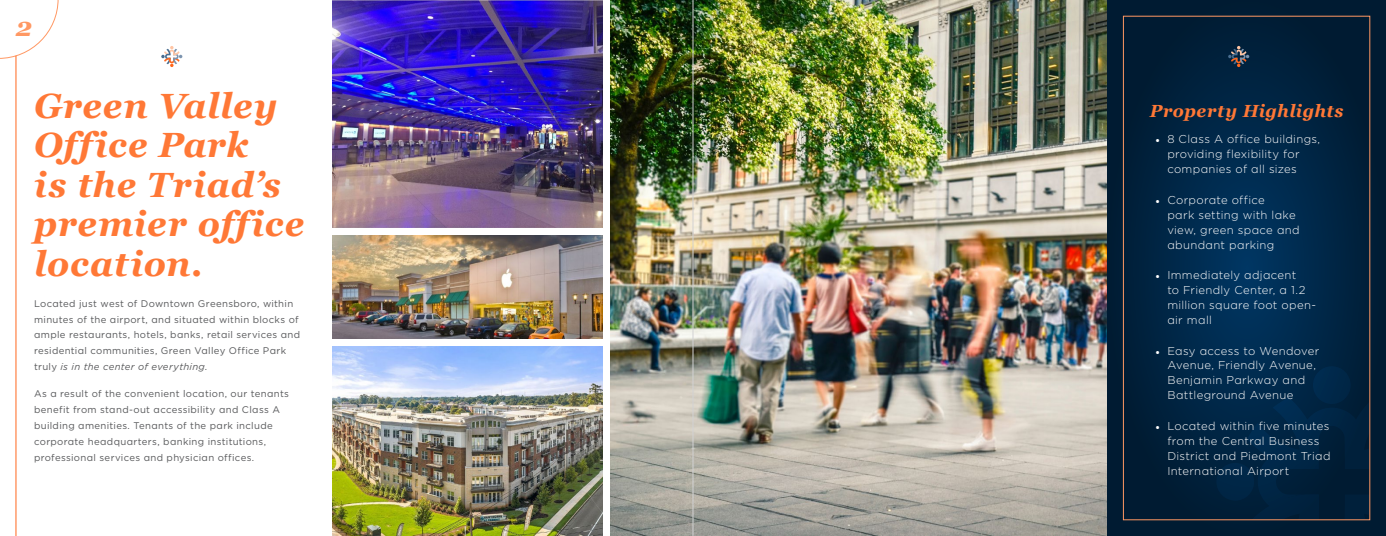
<style>
.page{position:relative;width:1386px;height:536px;background:#fff}
.page>*{position:absolute;margin:0;border:0;box-sizing:border-box;transform-origin:0 0}
.t1{font:italic 700 35px/39.4px "Georgia";letter-spacing:.025em;color:#ff7836}
.t2{font:italic 700 26.25px "Georgia";color:#ff9863}
.t3{font:italic 700 17.5px "Georgia";letter-spacing:.025em;color:#ff7836}
.t4{font:300 11.38px/14.9px "Gotham";letter-spacing:.025em;color:#fff}
.t5{font:9.62px/15.8px "Gotham";letter-spacing:.03em;color:#58595b}
.s1{font-style:italic}
.s2{font-family:"Minion Pro";font-weight:400}
</style>
<div class="page">
<img style="left:333px;top:235px;width:270px;height:103px">
<img style="left:333px;top:346px;width:270px;height:190px">
<img style="left:611px;top:0;width:496px;height:535px">
<hr style="left:693px;top:0;width:1px;height:536px;background:#d2d2d3">
<svg style="left:1107px;top:0;width:279px;height:536px;background:#002340"></svg>
<div style="left:1313px;top:366px;width:38px;height:38px;background:#00284b;border-radius:50%"></div>
<div style="left:1216px;top:462px;width:38px;height:38px;background:#002747;border-radius:50%"></div>
<svg style="left:1247px;top:397px;width:121px;height:121px;background:#00223f"></svg>
<div style="left:1123px;top:16px;width:247px;height:504px;border:1px solid #ff9863"></div>
<svg style="left:161px;top:46px;width:21px;height:21px"></svg>
<svg style="left:1228px;top:46px;width:21px;height:21px"></svg>
<img style="left:333px;top:0;width:270px;height:227px">
<svg style="left:0;top:0;width:59px;height:68px"></svg>
<hr style="left:16px;top:56px;width:1px;height:480px;background:#ff671d">
<h2 class="t2" style="left:16px;top:9px;width:18px">2</h2>
<h1 class="t1" style="left:34px;top:86px;width:272px">Green Valley<br>Office Park<br>is the Triad’s premier office location.</h1>
<p class="t5" style="left:34px;top:295px;width:267px">Located just west of Downtown Greensboro, within minutes of the airport, and situated within blocks of ample restaurants, hotels, banks, retail services and residential communities, Green Valley Office Park truly <span class="s1">is in the center of everything</span>.</p>
<p class="t5" style="left:34px;top:386px;width:256px">As a result of the convenient location, our tenants benefit from stand-out accessibility and Class A building amenities. Tenants of the park include corporate headquarters, banking institutions, professional services and physician offices.</p>
<h3 class="t3" style="left:1150px;top:99px;width:195px">Property Highlights</h3>
<p class="t4" style="left:1167px;top:132px;width:154px;text-indent:-12px"><span class="s2">•</span> 8 Class A office buildings, providing flexibility for companies of all sizes</p>
<p class="t4" style="left:1167px;top:192px;width:134px;text-indent:-12px"><span class="s2">•</span> Corporate office<br>park setting with lake view, green space and abundant parking</p>
<p class="t4" style="left:1167px;top:267px;width:150px;text-indent:-12px"><span class="s2">•</span> Immediately adjacent<br>to Friendly Center, a 1.2 million square foot open&shy;air mall</p>
<p class="t4" style="left:1167px;top:342px;width:154px;text-indent:-12px"><span class="s2">•</span> Easy access to Wendover<br>Avenue, Friendly Avenue,<br>Benjamin Parkway and<br>Battleground Avenue</p>
<p class="t4" style="left:1167px;top:418px;width:165px;text-indent:-12px"><span class="s2">•</span> Located within five minutes from the Central Business<br>District and Piedmont Triad<br>International Airport</p>
</div>
